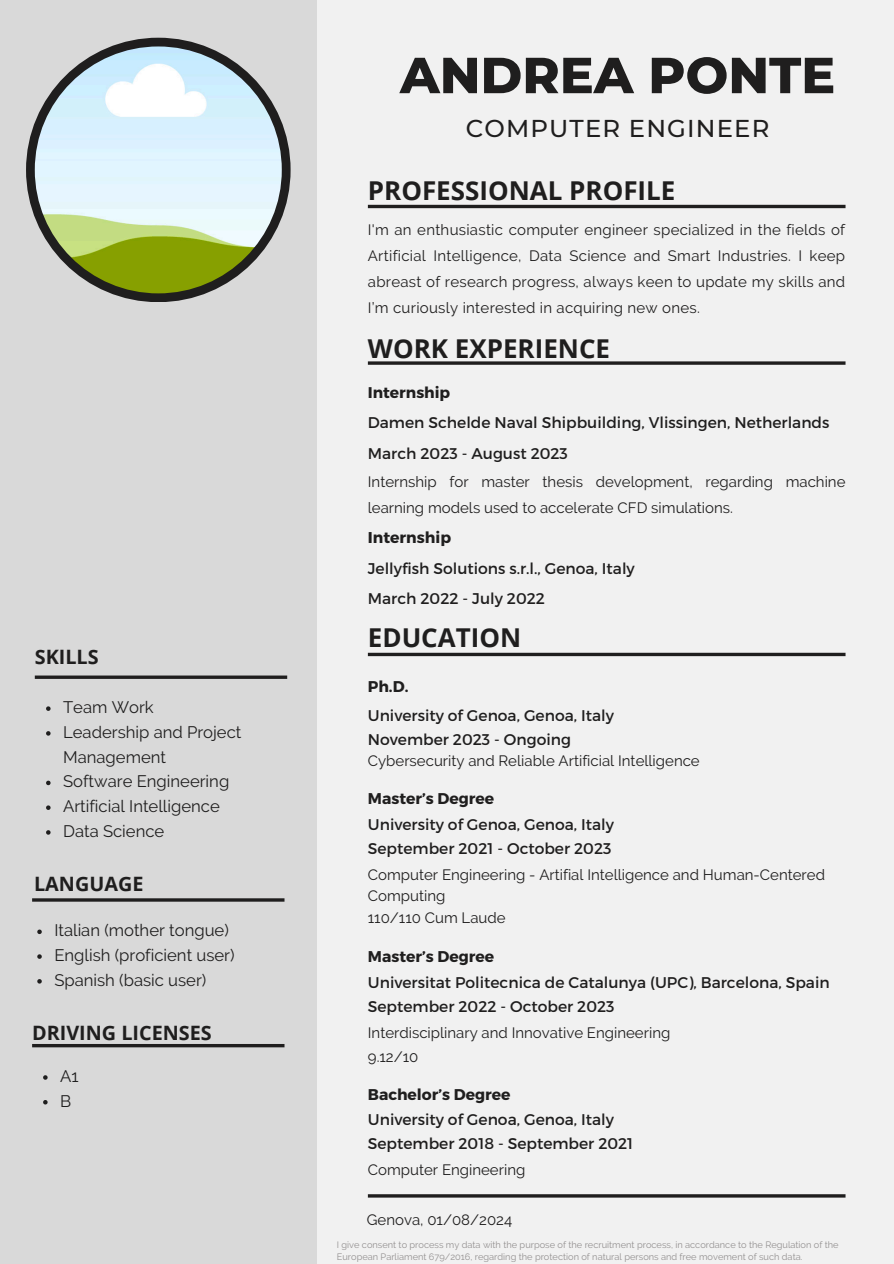
<style>
.page{position:relative;width:894px;height:1264px;background:#fff}
.page>*{position:absolute;margin:0;border:0;box-sizing:border-box;transform-origin:0 0}
.t1{font:800 50.55px "Montserrat";color:#1f1e1e}
.t2{font:700 25.95px "Open Sans";color:#1f1e1e}
.t3{font:500 24.3px "Montserrat";letter-spacing:.045em;color:#1f1e1e}
.t4{font:700 19.8px "Open Sans";color:#1f1e1e}
.t5{font:16.65px/24.8px "Raleway";color:#1f1e1e}
.t6{font:700 15.6px "Montserrat";color:#1f1e1e}
.t7{font:15.45px "Montserrat";color:#1f1e1e}
.t8{font:700 15.45px "Montserrat";color:#1f1e1e}
.t9{font:15px/25.8px "Raleway";color:#1f1e1e}
.t10{font:9.3px/12.3px "Raleway";color:#949191}
</style>
<div class="page">
<div style="left:0;top:0;width:893px;height:1263px;background:#f1f1f1"></div>
<div style="left:0;top:0;width:316px;height:1263px;background:#d9d9d9"></div>
<div style="left:26px;top:38px;width:264px;height:264px;background:#1f1e1e;border-radius:50%"></div>
<img style="left:35px;top:46px;width:247px;height:247px;border-radius:50%">
<hr style="left:368px;top:205px;width:477px;height:3px;background:#1f1e1e">
<svg style="left:368px;top:361px;width:477px;height:4px;background:#3f3e3e"></svg>
<svg style="left:35px;top:675px;width:252px;height:4px"></svg>
<hr style="left:32px;top:898px;width:252px;height:3px;background:#1f1e1e">
<svg style="left:368px;top:652px;width:477px;height:4px;background:#474646"></svg>
<svg style="left:32px;top:1044px;width:252px;height:3px"></svg>
<svg style="left:46px;top:706px;width:5px;height:5px"></svg>
<svg style="left:46px;top:731px;width:5px;height:4px"></svg>
<svg style="left:46px;top:780px;width:5px;height:5px"></svg>
<svg style="left:46px;top:805px;width:5px;height:5px"></svg>
<svg style="left:46px;top:830px;width:5px;height:4px"></svg>
<svg style="left:37px;top:929px;width:5px;height:5px"></svg>
<svg style="left:37px;top:954px;width:5px;height:4px"></svg>
<svg style="left:37px;top:979px;width:5px;height:4px"></svg>
<svg style="left:43px;top:1075px;width:5px;height:4px"></svg>
<svg style="left:43px;top:1100px;width:5px;height:4px"></svg>
<hr style="left:368px;top:1194px;width:477px;height:3px;background:#1f1e1e">
<p class="t4" style="left:35px;top:643px;width:65px">SKILLS</p>
<p class="t5" style="left:63px;top:695px;width:92px">Team Work</p>
<h1 class="t5" style="left:63px;top:719px;width:180px">Leadership and Project<br>Management</h1>
<p class="t5" style="left:63px;top:769px;width:168px">Software Engineering</p>
<h2 class="t5" style="left:63px;top:794px;width:158px">Artificial Intelligence</h2>
<h5 class="t5" style="left:63px;top:818px;width:103px">Data Science</h5>
<h3 class="t4" style="left:34px;top:870px;width:111px">LANGUAGE</h3>
<h2 class="t5" style="left:54px;top:918px;width:176px">Italian (mother tongue)</h2>
<p class="t5" style="left:54px;top:942px;width:182px">English (proficient user)</p>
<p class="t5" style="left:54px;top:967px;width:153px">Spanish (basic user)</p>
<h5 class="t4" style="left:32px;top:1018px;width:181px">DRIVING LICENSES</h5>
<p class="t5" style="left:60px;top:1063px;width:20px">A1</p>
<p class="t5" style="left:60px;top:1088px;width:13px">B</p>
<h3 class="t1" style="left:400px;top:44px;width:436px">ANDREA PONTE</h3>
<p class="t3" style="left:465px;top:113px;width:305px">COMPUTER ENGINEER</p>
<p class="t2" style="left:368px;top:172px;width:309px">PROFESSIONAL PROFILE</p>
<p class="t9" style="left:368px;top:217px;width:478px;text-align:justify">I'm an enthusiastic computer engineer specialized in the fields of Artificial Intelligence, Data Science and Smart Industries. I keep abreast of research progress, always keen to update my skills and I’m curiously interested in acquiring new ones.</p>
<p class="t2" style="left:368px;top:330px;width:244px">WORK EXPERIENCE</p>
<p class="t8" style="left:368px;top:382px;width:84px">Internship</p>
<p class="t7" style="left:368px;top:413px;width:463px">Damen Schelde Naval Shipbuilding, Vlissingen, Netherlands</p>
<p class="t7" style="left:368px;top:443px;width:201px">March 2023 - August 2023</p>
<p class="t9" style="left:368px;top:468px;width:479px">Internship for master thesis development, regarding machine learning models used to accelerate CFD simulations.</p>
<p class="t6" style="left:368px;top:527px;width:85px">Internship</p>
<p class="t7" style="left:368px;top:558px;width:268px">Jellyfish Solutions s.r.l., Genoa, Italy</p>
<p class="t7" style="left:368px;top:589px;width:178px">March 2022 - July 2022</p>
<h3 class="t2" style="left:368px;top:619px;width:155px">EDUCATION</h3>
<p class="t6" style="left:368px;top:676px;width:42px">Ph.D.</p>
<p class="t7" style="left:368px;top:705px;width:247px">University of Genoa, Genoa, Italy</p>
<h5 class="t7" style="left:368px;top:729px;width:204px">November 2023 - Ongoing</h5>
<h5 class="t9" style="left:368px;top:747px;width:333px">Cybersecurity and Reliable Artificial Intelligence</h5>
<p class="t6" style="left:368px;top:788px;width:128px">Master’s Degree</p>
<h2 class="t7" style="left:368px;top:838px;width:245px">September 2021 - October 2023</h2>
<h4 class="t7" style="left:368px;top:814px;width:247px">University of Genoa, Genoa, Italy</h4>
<p class="t9" style="left:368px;top:864px;width:458px;line-height:20.2px">Computer Engineering - Artifial Intelligence and Human-Centered<br>Computing</p>
<h4 class="t9" style="left:368px;top:905px;width:139px">110/110 Cum Laude</h4>
<p class="t6" style="left:368px;top:946px;width:128px">Master’s Degree</p>
<h5 class="t7" style="left:368px;top:996px;width:248px">September 2022 - October 2023</h5>
<h4 class="t7" style="left:368px;top:972px;width:463px">Universitat Politecnica de Catalunya (UPC), Barcelona, Spain</h4>
<p class="t9" style="left:368px;top:1020px;width:304px">Interdisciplinary and Innovative Engineering</p>
<h5 class="t9" style="left:368px;top:1044px;width:52px">9.12/10</h5>
<h4 class="t6" style="left:368px;top:1083px;width:144px">Bachelor’s Degree</h4>
<p class="t7" style="left:368px;top:1133px;width:267px">September 2018 - September 2021</p>
<p class="t7" style="left:368px;top:1109px;width:247px">University of Genoa, Genoa, Italy</p>
<h5 class="t9" style="left:368px;top:1157px;width:159px">Computer Engineering</h5>
<p class="t9" style="left:366px;top:1207px;width:147px">Genova, 01/08/2024</p>
<h5 class="t10" style="left:337px;top:1237px;width:503px">I give consent to process my data with the purpose of the recruitment process, in accordance to the Regulation of the<br>European Parliament 679/2016, regarding the protection of natural persons and free movement of such data.</h5>
</div>
